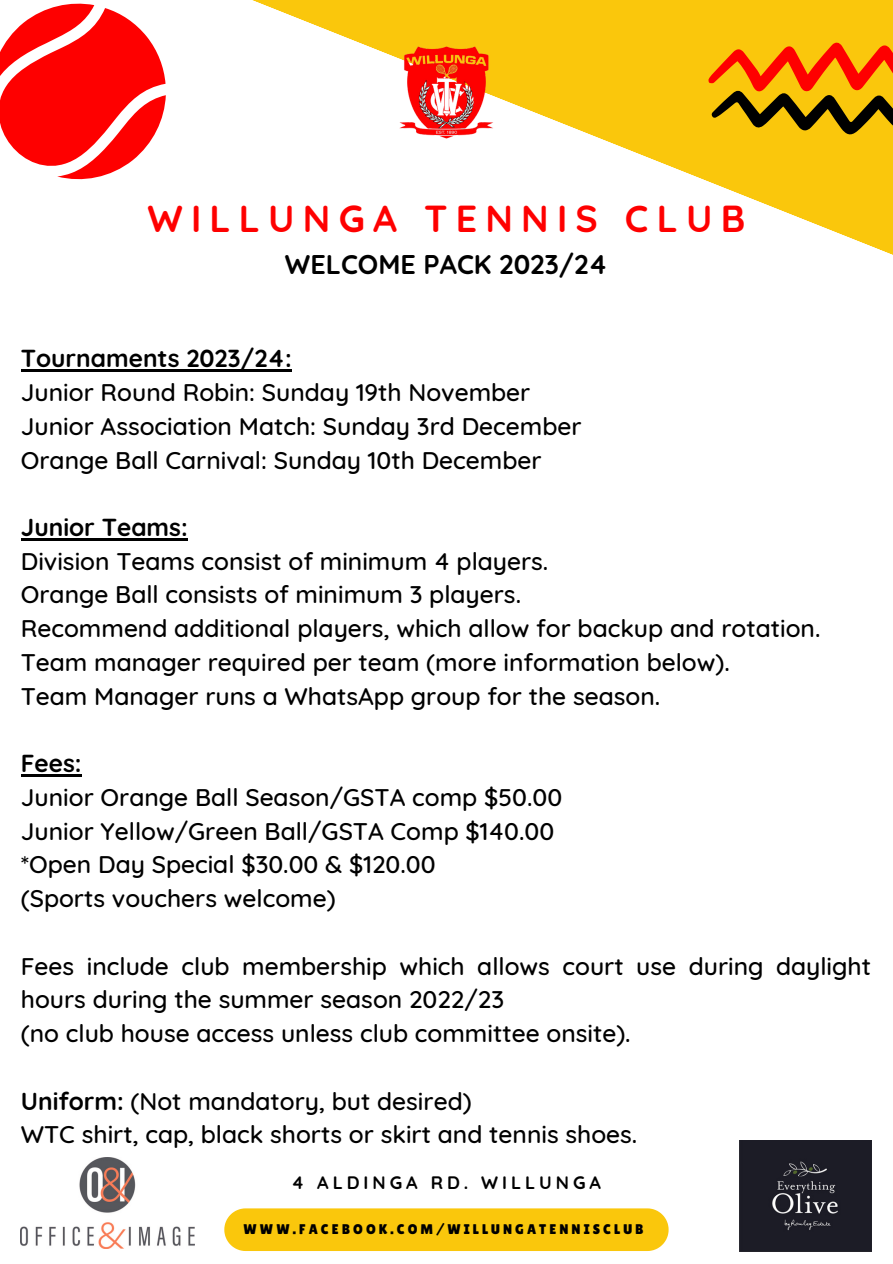
<style>
.page{position:relative;width:893px;height:1264px;background:#fff}
.page>*{position:absolute;margin:0;border:0;box-sizing:border-box;transform-origin:0 0}
.t1{font:700 37.5px "Quicksand";letter-spacing:.22em;color:#fe0000}
.t2{font:700 27px "Quicksand";color:#000}
.t3{font:500 24.6px/33.8px "Quicksand";color:#000}
.t4{font:700 24.6px "Quicksand";color:#000}
.t5{font:700 18px "Quicksand";letter-spacing:.22em;color:#000}
.t6{font:13.95px "Lilita One";letter-spacing:.22em;color:#000}
.s1{font-weight:700}
</style>
<div class="page">
<svg style="left:252px;top:0;width:640px;height:255px"></svg>
<svg style="left:708px;top:41px;width:184px;height:96px;background:#d38307"></svg>
<img style="left:388px;top:34px;width:116px;height:116px">
<svg style="left:0;top:3px;width:166px;height:177px"></svg>
<hr style="left:21px;top:369px;width:271px;height:3px;background:#000">
<hr style="left:21px;top:538px;width:167px;height:2px;background:#000">
<hr style="left:21px;top:774px;width:61px;height:2px;background:#000">
<div style="left:224px;top:1208px;width:444px;height:42px;background:#fac70c"></div>
<img style="left:739px;top:1140px;width:132px;height:110px">
<img style="left:21px;top:1157px;width:173px;height:91px">
<p class="t1" style="left:147px;top:194px;width:599px">WILLUNGA TENNIS CLUB</p>
<p class="t2" style="left:285px;top:246px;width:324px">WELCOME PACK 2023/24</p>
<p class="t4" style="left:21px;top:343px;width:272px">Tournaments 2023/24:</p>
<p class="t3" style="left:21px;top:375px;width:511px">Junior Round Robin: Sunday 19th November</p>
<p class="t3" style="left:21px;top:408px;width:562px">Junior Association Match: Sunday 3rd December</p>
<p class="t3" style="left:21px;top:442px;width:522px">Orange Ball Carnival: Sunday 10th December</p>
<p class="t4" style="left:21px;top:511px;width:168px">Junior Teams:</p>
<p class="t3" style="left:21px;top:543px;width:529px">Division Teams consist of minimum 4 players.</p>
<p class="t3" style="left:21px;top:577px;width:501px">Orange Ball consists of minimum 3 players.</p>
<p class="t3" style="left:21px;top:611px;width:801px">Recommend additional players, which allow for backup and rotation.</p>
<p class="t3" style="left:21px;top:645px;width:710px">Team manager required per team (more information below).</p>
<p class="t3" style="left:21px;top:678px;width:641px">Team Manager runs a WhatsApp group for the season.</p>
<p class="t4" style="left:21px;top:747px;width:62px">Fees:</p>
<p class="t3" style="left:21px;top:779px;width:543px">Junior Orange Ball Season/GSTA comp $50.00</p>
<p class="t3" style="left:21px;top:813px;width:535px">Junior Yellow/Green Ball/GSTA Comp $140.00</p>
<p class="t3" style="left:21px;top:847px;width:416px">*Open Day Special $30.00 &amp; $120.00</p>
<p class="t3" style="left:21px;top:881px;width:316px">(Sports vouchers welcome)</p>
<p class="t3" style="left:21px;top:948px;width:851px">Fees include club membership which allows court use during daylight hours during the summer season 2022/23</p>
<p class="t3" style="left:21px;top:1015px;width:611px">(no club house access unless club committee onsite).</p>
<p class="t3" style="left:21px;top:1083px;width:452px"><span class="s1">Uniform:</span> (Not mandatory, but desired)</p>
<p class="t3" style="left:21px;top:1117px;width:618px">WTC shirt, cap, black shorts or skirt and tennis shoes.</p>
<p class="t5" style="left:291px;top:1170px;width:311px">4 ALDINGA RD. WILLUNGA</p>
<p class="t6" style="left:243px;top:1220px;width:401px">WWW.FACEBOOK.COM/WILLUNGATENNISCLUB</p>
</div>
